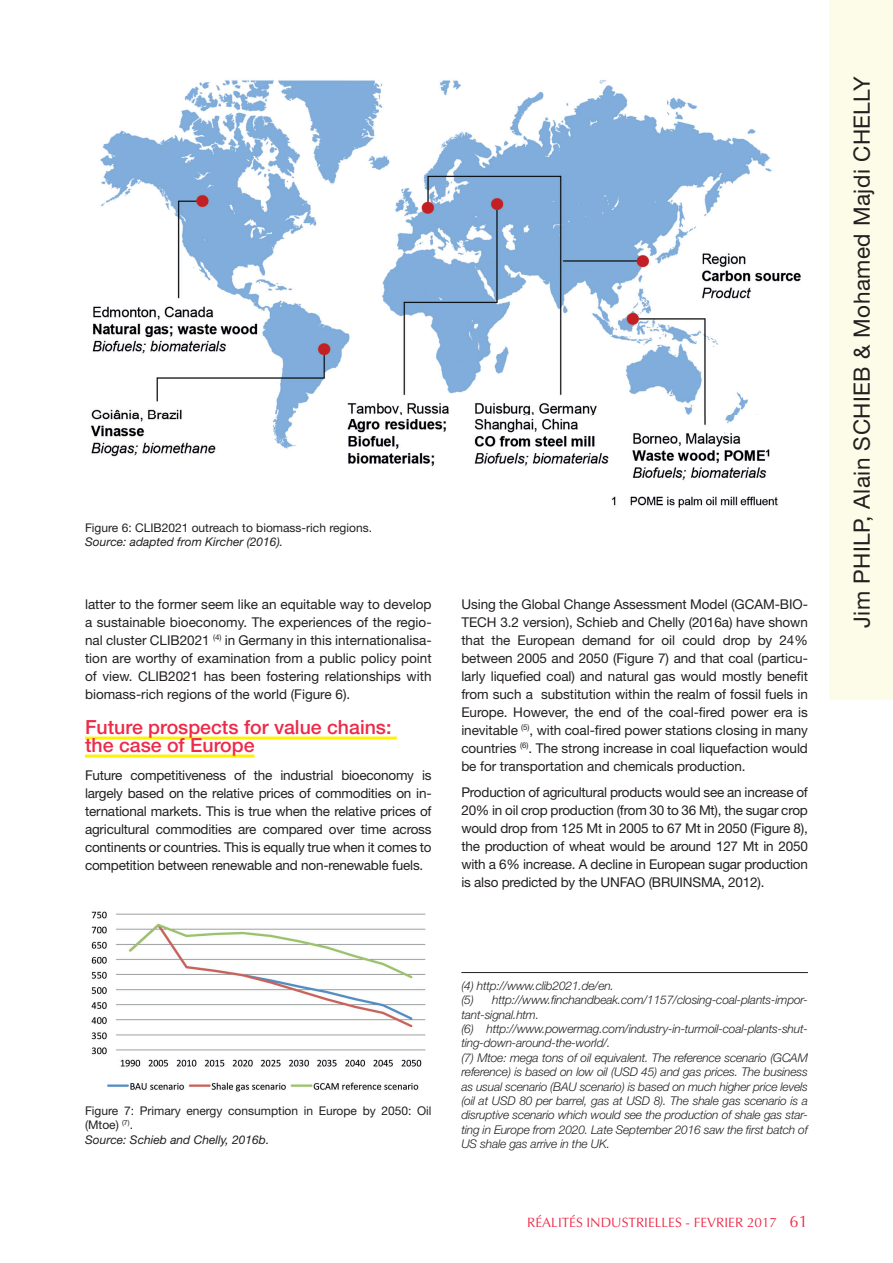
<style>
.page{position:relative;width:893px;height:1263px;background:#fff}
.page>*{position:absolute;margin:0;border:0;box-sizing:border-box;transform-origin:0 0}
.t1{font:22.5px "Helvetica Neue";letter-spacing:.02em;color:#231f20}
.t2{font:500 19.5px/18px "Helvetica Neue";color:#ed2a48}
.t3{font:13.5px/18px "Helvetica Neue";letter-spacing:-.015em;color:#231f20;text-align:justify}
.t4{font:13.5px "Optima";color:#ed2a48}
.t5{font:italic 300 12px/14.4px "Helvetica Neue";letter-spacing:-.015em;color:#231f20}
.t6{font:12px/14.4px "Helvetica Neue";color:#231f20}
.t7{font:italic 12px "Helvetica Neue";color:#231f20}
.s1{font-style:italic}
.s2{font-size:16.5px}
</style>
<div class="page">
<hr style="left:85px;top:736px;width:312px;height:3px;background:#fff101">
<hr style="left:85px;top:754px;width:169px;height:3px;background:#fff101">
<div style="left:829px;top:0;width:64px;height:699px;background:#fdfce8"></div>
<img style="left:90px;top:80px;width:711px;height:428px">
<hr style="left:461px;top:972px;width:347px;height:1px;background:#231f20">
<img style="left:91px;top:911px;width:335px;height:181px">
<p class="t6" style="left:85px;top:520px;width:288px">Figure 6: CLIB2021 outreach to biomass-rich regions.</p>
<p class="t7" style="left:85px;top:535px;width:200px">Source: adapted from Kircher (2016).</p>
<p class="t3" style="left:85px;top:595px;width:348px">latter to the former seem like an equitable way to develop a sustainable bioeconomy. The experiences of the regio&shy;nal cluster CLIB2021 <sup>(4)</sup> in Germany in this internationalisa&shy;tion are worthy of examination from a public policy point of view. CLIB2021 has been fostering relationships with biomass-rich regions of the world (Figure 6).</p>
<h2 class="t2" style="left:85px;top:718px;width:308px">Future prospects for value chains: the case of Europe</h2>
<p class="t3" style="left:85px;top:766px;width:348px">Future competitiveness of the industrial bioeconomy is largely based on the relative prices of commodities on in&shy;ternational markets. This is true when the relative prices of agricultural commodities are compared over time across continents or countries. This is equally true when it comes to competition between renewable and non-renewable fuels.</p>
<p class="t3" style="left:461px;top:595px;width:348px">Using the Global Change Assessment Model (GCAM-BIO-TECH 3.2 version), Schieb and Chelly (2016a) have shown that the European demand for oil could drop by 24% between 2005 and 2050 (Figure 7) and that coal (particu&shy;larly liquefied coal) and natural gas would mostly benefit from such a substitution within the realm of fossil fuels in Europe. However, the end of the coal-fired power era is inevitable <sup>(5)</sup>, with coal-fired power stations closing in many countries <sup>(6)</sup>. The strong increase in coal liquefaction would be for transportation and chemicals production.</p>
<p class="t3" style="left:461px;top:783px;width:348px">Production of agricultural products would see an increase of 20% in oil crop production (from 30 to 36 Mt), the sugar crop would drop from 125 Mt in 2005 to 67 Mt in 2050 (Figure 8), the production of wheat would be around 127 Mt in 2050 with a 6% increase. A decline in European sugar production is also predicted by the UNFAO (BRUINSMA, 2012).</p>
<p class="t6" style="left:85px;top:1103px;width:348px">Figure 7: Primary energy consumption in Europe by 2050: Oil (Mtoe) <sup>(7)</sup>.<br><span class="s1">Source: Schieb and Chelly, 2016b.</span></p>
<p class="t5" style="left:461px;top:978px;width:348px">(4) http://www.clib2021.de/en.<br>(5) http://www.finchandbeak.com/1157/closing-coal-plants-impor&shy;tant-signal.htm.<br>(6) http://www.powermag.com/industry-in-turmoil-coal-plants-shut&shy;ting-down-around-the-world/.<br>(7) Mtoe: mega tons of oil equivalent. The reference scenario (GCAM reference) is based on low oil (USD 45) and gas prices. The business as usual scenario (BAU scenario) is based on much higher price levels (oil at USD 80 per barrel, gas at USD 8). The shale gas scenario is a disruptive scenario which would see the production of shale gas star&shy;ting in Europe from 2020. Late September 2016 saw the first batch of US shale gas arrive in the UK.</p>
<p class="t4" style="left:527px;top:1215px;width:282px">RÉALITÉS INDUSTRIELLES - FEVRIER 2017 <span class="s2">61</span></p>
<h1 class="t1" style="left:848px;top:628px;width:553px;rotate:-90deg">Jim PHILP, Alain SCHIEB &amp; Mohamed Majdi CHELLY</h1>
</div>
